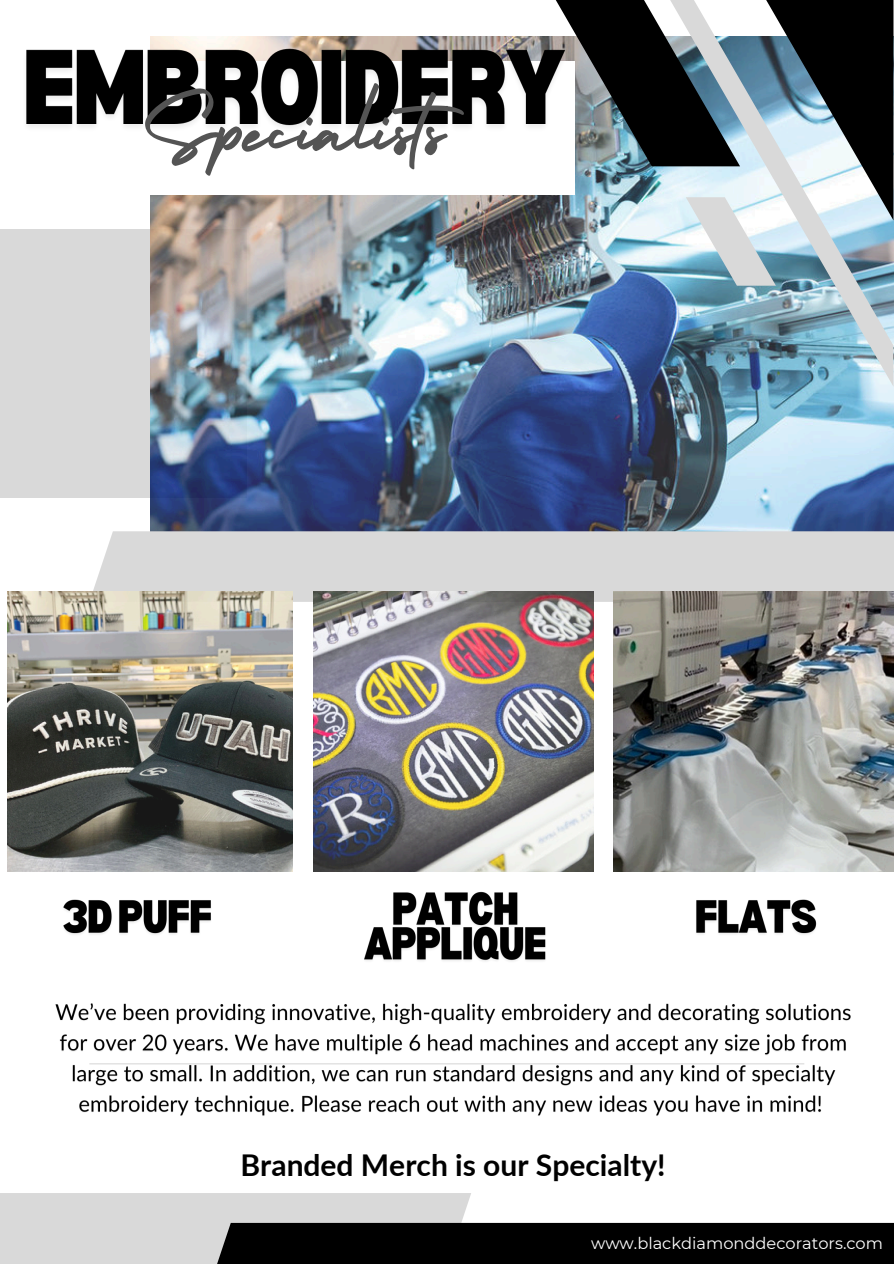
<style>
.page{position:relative;width:894px;height:1264px;background:#fff}
.page>*{position:absolute;margin:0;border:0;box-sizing:border-box;transform-origin:0 0}
.t1{font:94.05px "Holiday";color:#545454}
.t2{font:700 30px "Lato";color:#000}
.t3{font:16.2px "Montserrat";color:#fff}
</style>
<div class="page">
<div style="left:0;top:229px;width:247px;height:268px;background:#d9d9d9"></div>
<img style="left:150px;top:37px;width:743px;height:494px">
<img style="left:650px;top:286px;width:242px;height:101px">
<img style="left:536px;top:0;width:356px;height:286px">
<div style="left:0;top:1192px;width:471px;height:71px;background:#d9d9d9"></div>
<div style="left:164px;top:1222px;width:729px;height:41px;background:#000"></div>
<div style="left:93px;top:531px;width:800px;height:71px;background:#d9d9d9"></div>
<img style="left:8px;top:591px;width:285px;height:280px">
<img style="left:313px;top:591px;width:280px;height:280px">
<img style="left:613px;top:591px;width:279px;height:280px">
<div style="left:54px;top:61px;width:520px;height:134px;background:#fff"></div>
<img style="left:26px;top:28px;width:548px;height:100px">
<img style="left:55px;top:1003px;width:796px;height:113px">
<img style="left:63px;top:899px;width:148px;height:36px">
<img style="left:364px;top:891px;width:182px;height:70px">
<img style="left:696px;top:899px;width:121px;height:36px">
<h2 class="t1" style="left:142px;top:57px;width:346px">Specialists</h2>
<p class="t2" style="left:240px;top:1146px;width:426px">Branded Merch is our Specialty!</p>
<p class="t3" style="left:591px;top:1232px;width:293px">www.blackdiamonddecorators.com</p>
</div>
